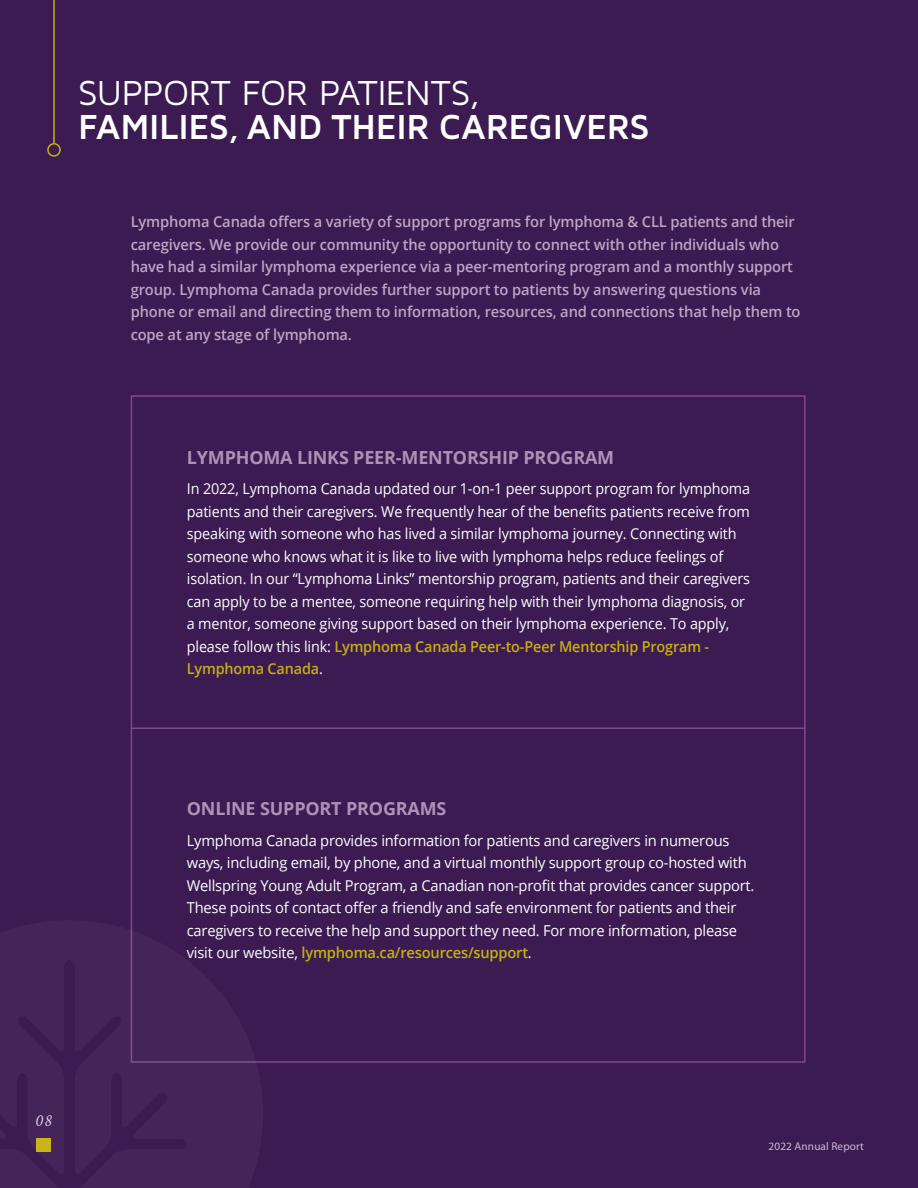
<style>
.page{position:relative;width:918px;height:1188px;background:#3c1a52}
.page>*{position:absolute;margin:0;border:0;box-sizing:border-box;transform-origin:0 0}
.t1{font:700 36px "Maven Pro";letter-spacing:-.01em;color:#fff}
.t2{font:36px "Maven Pro";letter-spacing:-.015em;color:#fff}
.t3{font:700 18px "Open Sans";letter-spacing:-.01em;color:#af90b8}
.t4{font:italic 17.4px "Crimson";color:#ddcde5;scale:.95 1}
.t5{font:15px/22.5px "Open Sans";letter-spacing:-.01em;color:#fff;scale:.96 1}
.t6{font:600 15px/22.5px "Open Sans";letter-spacing:-.01em;color:#bea5c6}
.t7{font:15px/22.5px "Open Sans";letter-spacing:-.01em;color:#fff}
.t8{font:11.25px "Myriad Pro";letter-spacing:.01em;color:#cdbbd4}
.s1{font-weight:600;color:#c4b10e}
</style>
<div class="page">
<hr style="left:53px;top:0;width:2px;height:144px;background:#c4b10e">
<div style="left:47px;top:143px;width:14px;height:14px;border:2px solid #c4b10e;border-radius:50%"></div>
<hr style="left:131px;top:728px;width:675px;height:1px;background:#80478e">
<svg style="left:36px;top:920px;width:227px;height:232px;fill:#442459"></svg>
<h1 class="t2" style="left:78px;top:70px;width:404px">SUPPORT FOR PATIENTS,</h1>
<h1 class="t1" style="left:78px;top:104px;width:573px">FAMILIES, AND THEIR CAREGIVERS</h1>
<p class="t6" style="left:131px;top:210px;width:671px">Lymphoma Canada offers a variety of support programs for lymphoma &amp; CLL patients and their caregivers. We provide our community the opportunity to connect with other individuals who have had a similar lymphoma experience via a peer-mentoring program and a monthly support group. Lymphoma Canada provides further support to patients by answering questions via phone or email and directing them to information, resources, and connections that help them to cope at any stage of lymphoma.</p>
<p class="t3" style="left:187px;top:444px;width:429px">LYMPHOMA LINKS PEER-MENTORSHIP PROGRAM</p>
<p class="t5" style="left:187px;top:477px;width:588px">In 2022, Lymphoma Canada updated our 1-on-1 peer support program for lymphoma patients and their caregivers. We frequently hear of the benefits patients receive from speaking with someone who has lived a similar lymphoma journey. Connecting with someone who knows what it is like to live with lymphoma helps reduce feelings of isolation. In our “Lymphoma Links” mentorship program, patients and their caregivers can apply to be a mentee, someone requiring help with their lymphoma diagnosis, or a mentor, someone giving support based on their lymphoma experience. To apply, please follow this link: <span class="s1">Lymphoma Canada Peer-to-Peer Mentorship Program - Lymphoma Canada</span>.</p>
<p class="t3" style="left:187px;top:796px;width:261px">ONLINE SUPPORT PROGRAMS</p>
<p class="t7" style="left:187px;top:829px;width:569px">Lymphoma Canada provides information for patients and caregivers in numerous ways, including email, by phone, and a virtual monthly support group co-hosted with Wellspring Young Adult Program, a Canadian non-profit that provides cancer support.<br>These points of contact offer a friendly and safe environment for patients and their caregivers to receive the help and support they need. For more information, please visit our website, <span class="s1">lymphoma.ca/resources/support</span>.</p>
<p class="t4" style="left:35px;top:1110px;width:19px">08</p>
<p class="t8" style="left:769px;top:1140px;width:97px">2022 Annual Report</p>
</div>
